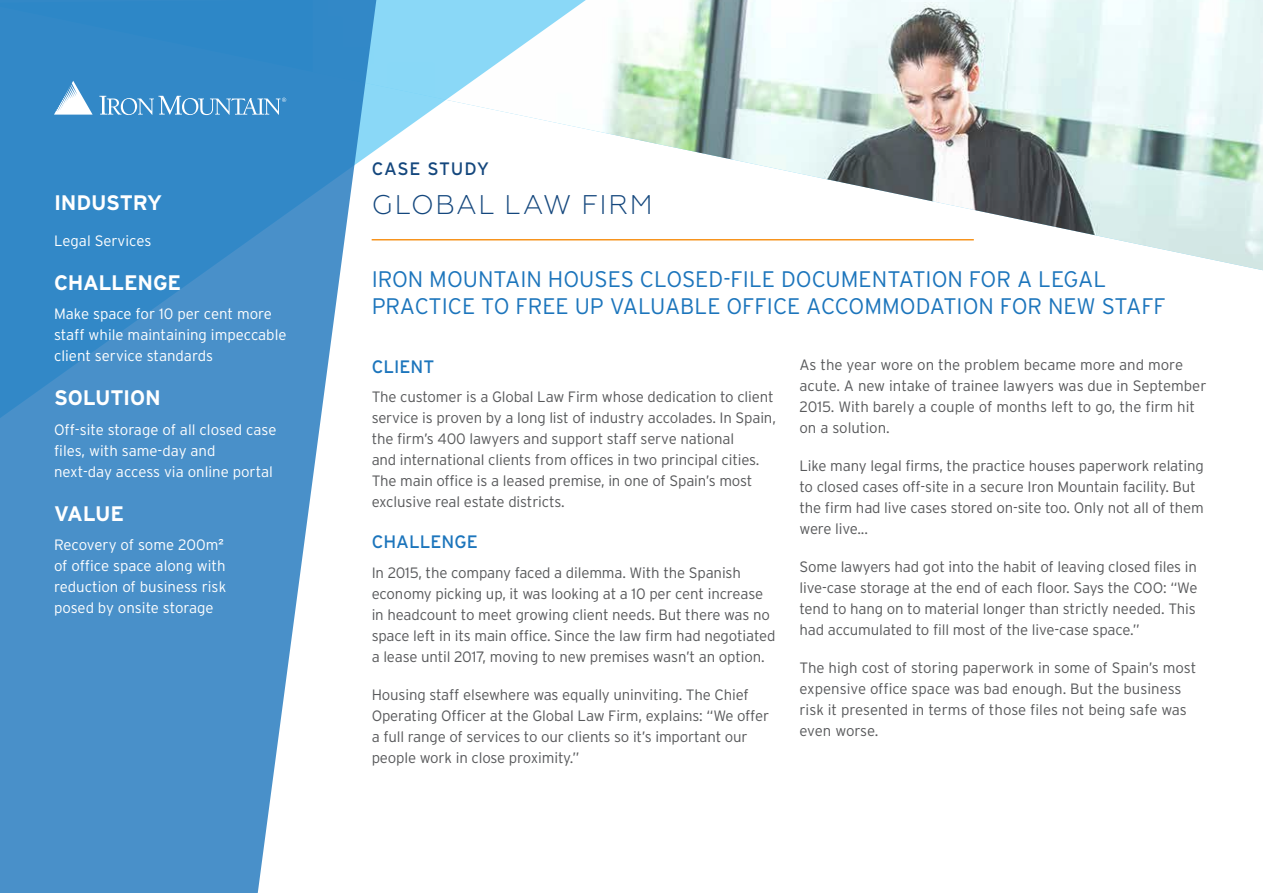
<style>
.page{position:relative;width:1263px;height:893px;background:#fff}
.page>*{position:absolute;margin:0;border:0;box-sizing:border-box;transform-origin:0 0}
.t1{font:300 27px "Geometria";letter-spacing:.06em;color:#14477d}
.t2{font:300 22.5px/27px "Interstate";color:#1c75bc}
.t3{font:700 21px "Interstate";letter-spacing:-.015em;color:#fff}
.t4{font:18px "Interstate";color:#1c75bc}
.t5{font:18px "Interstate";letter-spacing:.04em;color:#14477d}
.t6{font:300 15px/21px "Interstate";letter-spacing:-.01em;color:#58595b}
.t7{font:300 15px/21px "Interstate";color:#fff}
.s1{font-family:"Arial";font-weight:400}
</style>
<div class="page">
<img style="left:598px;top:0;width:665px;height:271px">
<svg style="left:378px;top:0;width:220px;height:241px"></svg>
<svg style="left:0;top:0;width:378px;height:893px;fill:#4990c9"></svg>
<svg style="left:99px;top:96px;width:187px;height:19px;background:#63a4d4"></svg>
<svg style="left:54px;top:81px;width:39px;height:34px"></svg>
<hr style="left:372px;top:239px;width:602px;height:1px;background:#f7941e">
<h3 class="t3" style="left:54px;top:190px;width:110px">INDUSTRY</h3>
<p class="t7" style="left:54px;top:230px;width:99px">Legal Services</p>
<h3 class="t3" style="left:54px;top:269px;width:129px">CHALLENGE</h3>
<p class="t7" style="left:54px;top:303px;width:234px">Make space for 10 per cent more staff while maintaining impeccable client service standards</p>
<h3 class="t3" style="left:54px;top:385px;width:108px">SOLUTION</h3>
<p class="t7" style="left:54px;top:419px;width:224px">Off-site storage of all closed case files, with same-day and next-day access via online portal</p>
<h3 class="t3" style="left:54px;top:500px;width:72px">VALUE</h3>
<p class="t7" style="left:54px;top:534px;width:174px">Recovery of some 200m<span class="s1">² </span>of office space along with reduction of business risk posed by onsite storage</p>
<p class="t5" style="left:372px;top:159px;width:119px">CASE STUDY</p>
<h1 class="t1" style="left:372px;top:189px;width:282px">GLOBAL LAW FIRM</h1>
<h2 class="t2" style="left:372px;top:265px;width:796px">IRON MOUNTAIN HOUSES CLOSED-FILE DOCUMENTATION FOR A LEGAL<br>PRACTICE TO FREE UP VALUABLE OFFICE ACCOMMODATION FOR NEW STAFF</h2>
<p class="t4" style="left:372px;top:356px;width:64px">CLIENT</p>
<p class="t6" style="left:372px;top:386px;width:406px">The customer is a Global Law Firm whose dedication to client service is proven by a long list of industry accolades. In Spain, the firm’s 400 lawyers and support staff serve national<br>and international clients from offices in two principal cities.<br>The main office is a leased premise, in one of Spain’s most exclusive real estate districts.</p>
<p class="t4" style="left:372px;top:532px;width:108px">CHALLENGE</p>
<p class="t6" style="left:372px;top:562px;width:405px">In 2015, the company faced a dilemma. With the Spanish economy picking up, it was looking at a 10 per cent increase in headcount to meet growing client needs. But there was no space left in its main office. Since the law firm had negotiated a lease until 2017, moving to new premises wasn’t an option.</p>
<p class="t6" style="left:372px;top:684px;width:399px">Housing staff elsewhere was equally uninviting. The Chief Operating Officer at the Global Law Firm, explains: “We offer a full range of services to our clients so it’s important our people work in close proximity.”</p>
<p class="t6" style="left:799px;top:354px;width:409px">As the year wore on the problem became more and more acute. A new intake of trainee lawyers was due in September 2015. With barely a couple of months left to go, the firm hit on a solution.</p>
<p class="t6" style="left:799px;top:455px;width:406px">Like many legal firms, the practice houses paperwork relating to closed cases off-site in a secure Iron Mountain facility. But the firm had live cases stored on-site too. Only not all of them were live...</p>
<p class="t6" style="left:799px;top:556px;width:399px;text-align:justify">Some lawyers had got into the habit of leaving closed files in live-case storage at the end of each floor. Says the COO: “We tend to hang on to material longer than strictly needed. This had accumulated to fill most of the live-case space.”</p>
<p class="t6" style="left:799px;top:657px;width:398px">The high cost of storing paperwork in some of Spain’s most expensive office space was bad enough. But the business risk it presented in terms of those files not being safe was even worse.</p>
</div>
